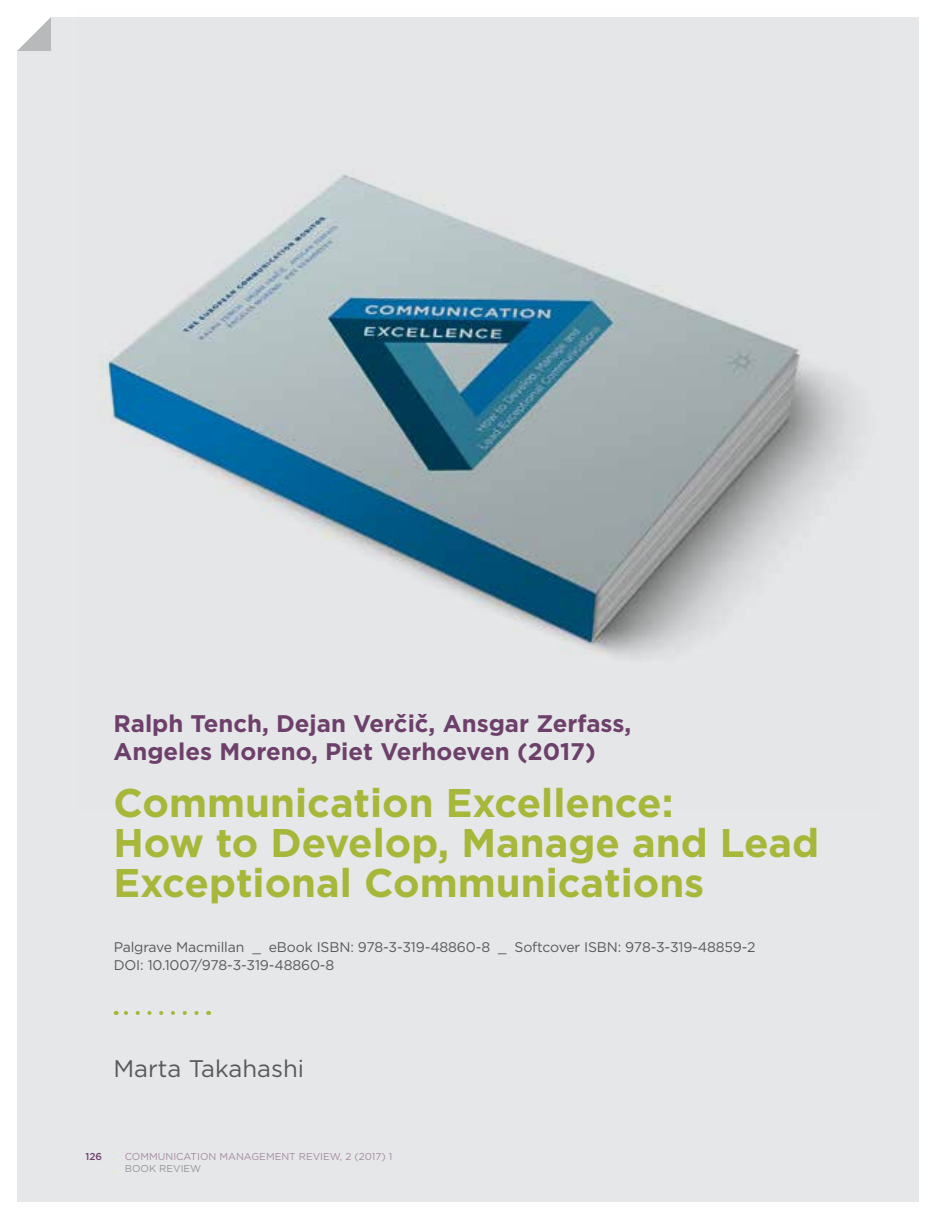
<style>
.page{position:relative;width:936px;height:1219px;background:#fff}
.page>*{position:absolute;margin:0;border:0;box-sizing:border-box;transform-origin:0 0}
.t1{font:700 40px/40px "Gotham";color:#a7b739}
.t2{font:700 24px/28px "Gotham";color:#6d406b}
.t3{font:24px "Gotham";color:#58595b}
.t4{font:14px/18px "Gotham";letter-spacing:-.01em;color:#58595b}
.t5{font:10px "Gotham";color:#a68ba4}
.t6{font:10px "Gotham";color:#939598}
.t7{font:500 10px "Gotham";color:#6d406b}
</style>
<div class="page">
<div style="left:17px;top:17px;width:901px;height:1185px;background:#e6e7e8"></div>
<svg style="left:17px;top:17px;width:34px;height:34px"></svg>
<img style="left:77px;top:17px;width:802px;height:794px">
<svg style="left:116px;top:1011px;width:80px;height:4px"></svg>
<svg style="left:112px;top:1159px;width:2px;height:15px"></svg>
<h2 class="t2" style="left:113px;top:709px;width:519px">Ralph Tench, Dejan Verčič, Ansgar Zerfass,<br>Angeles Moreno, Piet Verhoeven (2017)</h2>
<h1 class="t1" style="left:113px;top:782px;width:707px">Communication Excellence:<br>How to Develop, Manage and Lead<br>Exceptional Communications</h1>
<p class="t4" style="left:114px;top:938px;width:643px">Palgrave Macmillan _ eBook ISBN: 978-3-319-48860-8 _ Softcover ISBN: 978-3-319-48859-2<br>DOI: 10.1007/978-3-319-48860-8</p>
<h2 class="t3" style="left:113px;top:1055px;width:192px">Marta Takahashi</h2>
<p class="t7" style="left:85px;top:1150px;width:18px">126</p>
<p class="t5" style="left:125px;top:1151px;width:269px">COMMUNICATION MANAGEMENT REVIEW, 2 (2017) 1</p>
<p class="t6" style="left:125px;top:1163px;width:78px">BOOK REVIEW</p>
</div>
